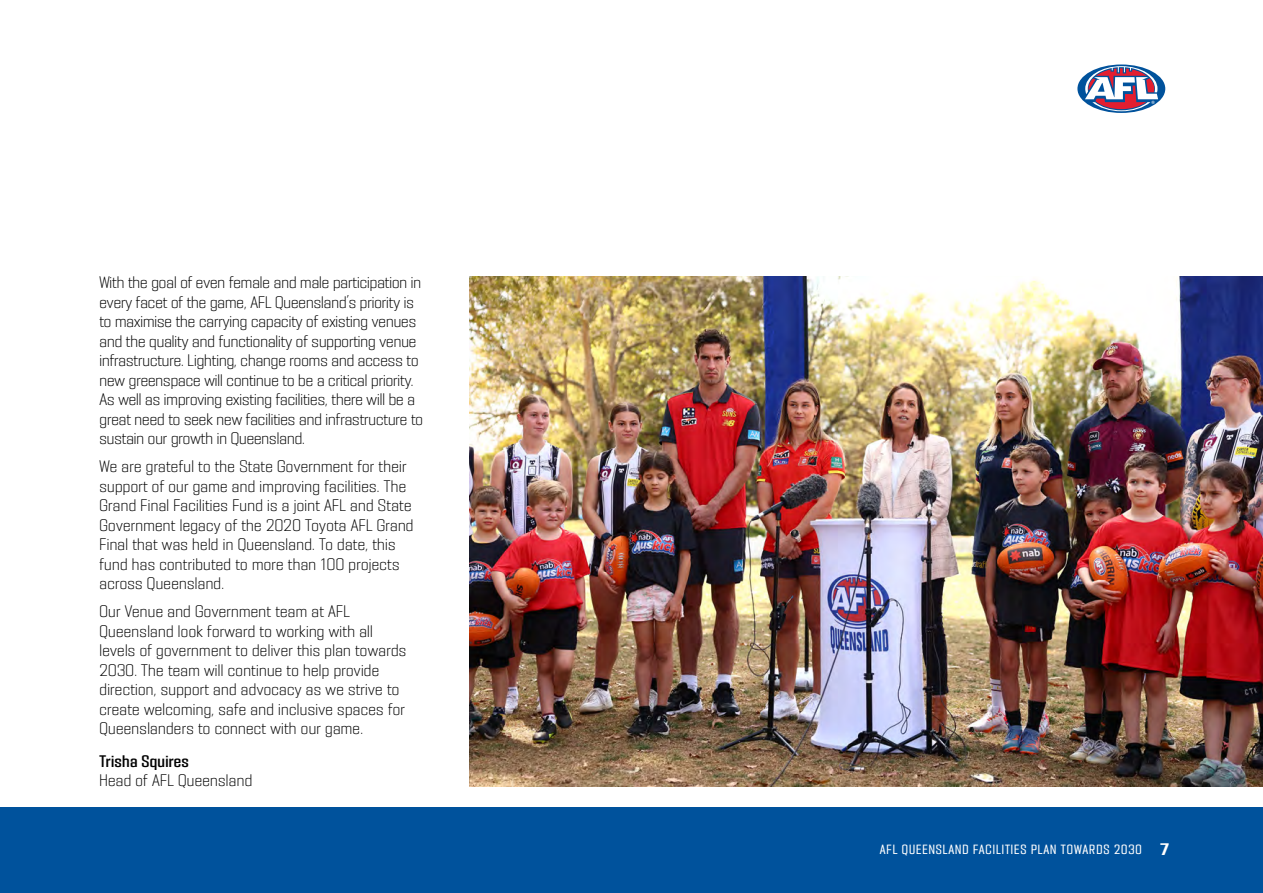
<style>
.page{position:relative;width:1263px;height:893px;background:#fff}
.page>*{position:absolute;margin:0;border:0;box-sizing:border-box;transform-origin:0 0}
.t1{font:15px/19.5px "PODIUM Sharp 5.5";letter-spacing:.02em;color:#000}
.t2{font:15px/19.5px "PODIUM Sharp 5.5";color:#000}
.t3{font:15px "PODIUM Sharp 4.8";letter-spacing:.02em;color:#000}
.t4{font:12px "PODIUM Sharp 4.7";letter-spacing:.08em;color:#fff}
.s1{font-family:"PODIUM Sharp 5.9";font-size:15px}
</style>
<div class="page">
<div style="left:0;top:808px;width:1263px;height:85px;background:#00529c"></div>
<svg style="left:1076px;top:64px;width:91px;height:50px"></svg>
<svg style="left:1077px;top:64px;width:88px;height:49px"></svg>
<svg style="left:1085px;top:66px;width:73px;height:45px"></svg>
<img style="left:469px;top:276px;width:794px;height:511px">
<p class="t2" style="left:99px;top:273px;width:325px">With the goal of even female and male participation in every facet of the game, AFL Queensland’s priority is to maximise the carrying capacity of existing venues and the quality and functionality of supporting venue infrastructure. Lighting, change rooms and access to new greenspace will continue to be a critical priority.<br>As well as improving existing facilities, there will be a great need to seek new facilities and infrastructure to sustain our growth in Queensland.</p>
<p class="t1" style="left:99px;top:457px;width:316px">We are grateful to the State Government for their support of our game and improving facilities. The Grand Final Facilities Fund is a joint AFL and State Government legacy of the 2020 Toyota AFL Grand Final that was held in Queensland. To date, this fund has contributed to more than 100 projects across Queensland.</p>
<p class="t1" style="left:99px;top:602px;width:308px">Our Venue and Government team at AFL Queensland look forward to working with all levels of government to deliver this plan towards 2030. The team will continue to help provide direction, support and advocacy as we strive to create welcoming, safe and inclusive spaces for Queenslanders to connect with our game.</p>
<p class="t3" style="left:99px;top:751px;width:91px">Trisha Squires</p>
<p class="t1" style="left:99px;top:771px;width:154px">Head of AFL Queensland</p>
<p class="t4" style="left:880px;top:841px;width:291px">AFL QUEENSLAND FACILITIES PLAN TOWARDS 2030 <span class="s1">7</span></p>
</div>
